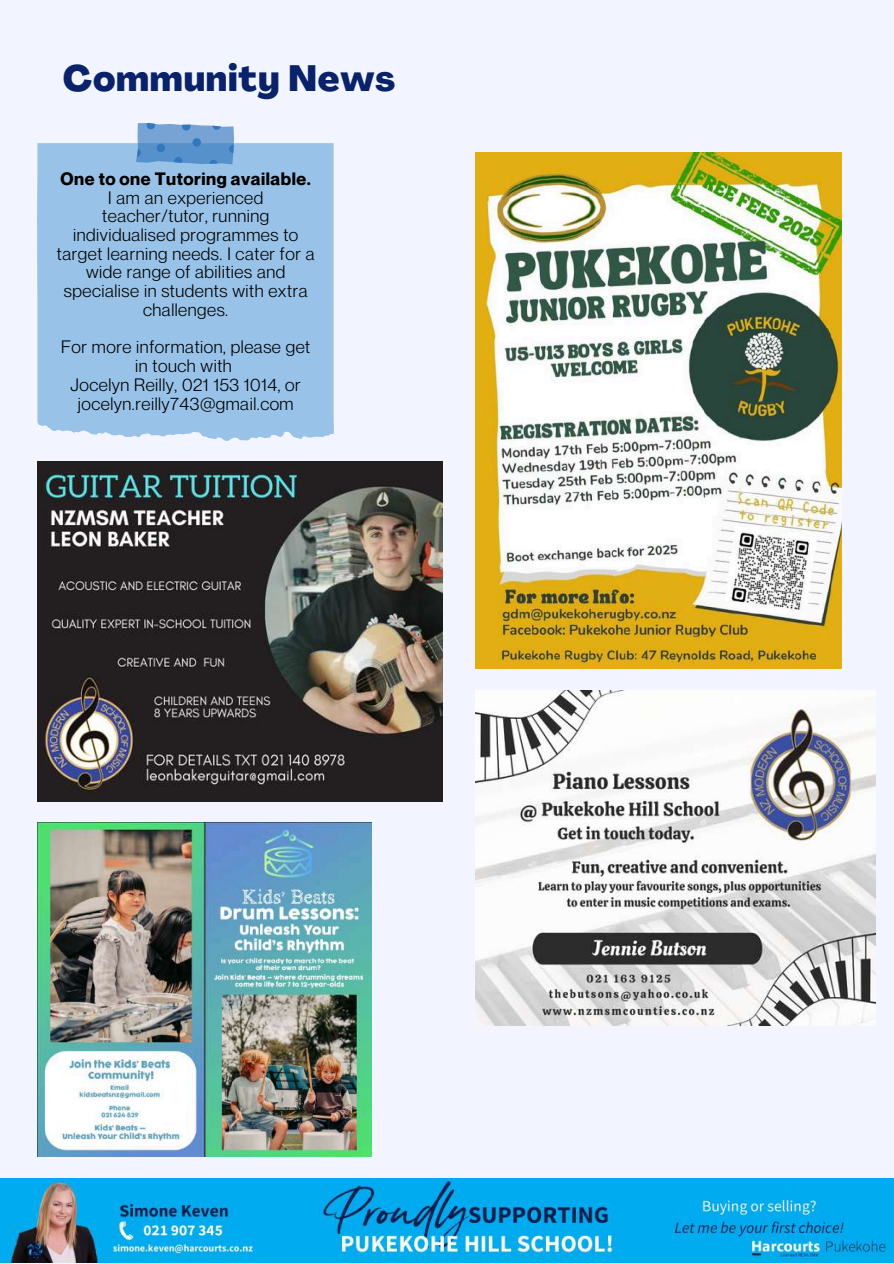
<style>
.page{position:relative;width:894px;height:1264px;background:#fff}
.page>*{position:absolute;margin:0;border:0;box-sizing:border-box;transform-origin:0 0}
.t1{font:800 36px "Agrandir";letter-spacing:.02em;color:#0a2269}
.t2{font:17.55px/18.8px "Neue Montreal";letter-spacing:.03em;color:#000;text-align:center}
.t3{font:700 17.55px "Neue Montreal";letter-spacing:.03em;color:#000}
</style>
<div class="page">
<div style="left:0;top:0;width:893px;height:1263px;background:#f2f5ff"></div>
<img style="left:0;top:1178px;width:893px;height:84px">
<div style="left:37px;top:143px;width:297px;height:298px;background:#98c2e8"></div>
<svg style="left:136px;top:123px;width:98px;height:41px;background:#6a9cd1"></svg>
<img style="left:475px;top:152px;width:366px;height:516px">
<img style="left:37px;top:461px;width:405px;height:340px">
<img style="left:475px;top:690px;width:400px;height:335px">
<img style="left:37px;top:822px;width:334px;height:334px">
<h1 class="t1" style="left:63px;top:64px;width:334px">Community News</h1>
<p class="t3" style="left:61px;top:168px;width:252px">One to one Tutoring available.</p>
<p class="t2" style="left:57px;top:188px;width:259px">I am an experienced teacher/tutor, running individualised programmes to target learning needs. I cater for a wide range of abilities and specialise in students with extra challenges.</p>
<p class="t2" style="left:61px;top:337px;width:251px">For more information, please get in touch with<br>Jocelyn Reilly, 021 153 1014, or jocelyn.reilly743@gmail.com</p>
</div>
